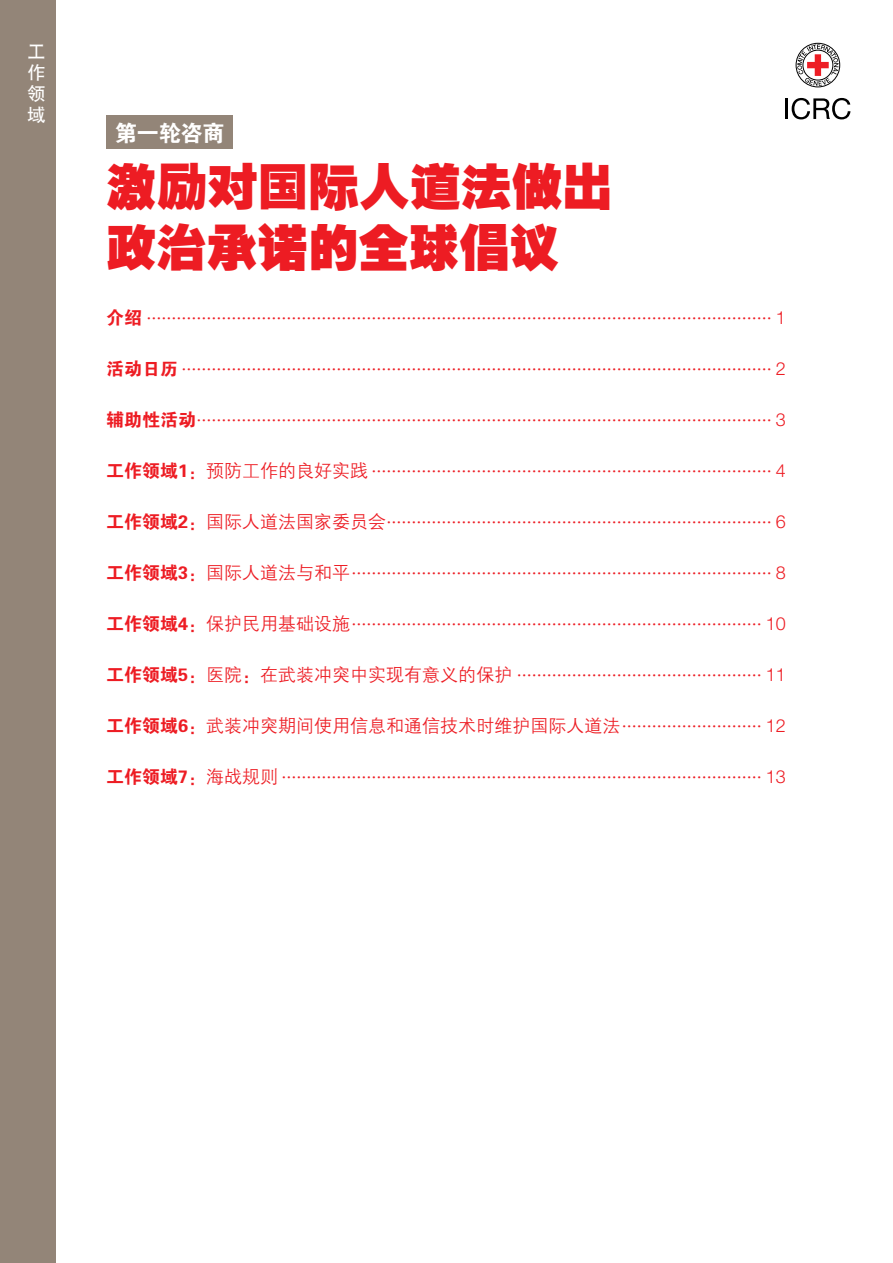
<style>
.page{position:relative;width:893px;height:1263px;background:#fff}
.page>*{position:absolute;margin:0;border:0;box-sizing:border-box;transform-origin:0 0}
.t1{font:49.5px/61.5px "FZCCHJW GB1 0";letter-spacing:.025em;color:#ed1c23}
.t2{font:22.5px "FZDHTJW GB1 0";letter-spacing:-.035em;color:#fff}
.t3{font:300 18px "Helvetica Neue LT Pro";color:#ed1c23}
.t4{font:18px/21px "H Yb 1 gj";color:#fff;text-align:justify}
.s1{font-family:"FZDHTJW GB1 0";font-weight:400}
.s2{font-family:"FZZDXJW GB1 0";font-weight:400}
</style>
<div class="page">
<div style="left:0;top:0;width:55px;height:1263px;background:#938578"></div>
<div style="left:106px;top:116px;width:127px;height:33px;background:#938578"></div>
<div style="left:796px;top:43px;width:44px;height:44px;border:1px solid #000;border-radius:50%"></div>
<svg style="left:797px;top:44px;width:42px;height:42px"></svg>
<hr style="left:785px;top:98px;width:3px;height:21px;background:#000">
<svg style="left:792px;top:98px;width:58px;height:21px"></svg>
<p class="t4" style="left:28px;top:41px;width:19px">工作领域</p>
<p class="t2" style="left:115px;top:120px;width:111px">第一轮咨商</p>
<h1 class="t1" style="left:106px;top:155px;width:507px">激励对国际人道法做出政治承诺的全球倡议</h1>
<p class="t3" style="left:106px;top:306px;width:681px"><span class="s1">介绍</span> ····························································································································· 1</p>
<p class="t3" style="left:106px;top:357px;width:681px"><span class="s1">活动日历</span> ······················································································································ 2</p>
<p class="t3" style="left:106px;top:408px;width:681px"><span class="s1">辅助性活动</span>··················································································································· 3</p>
<p class="t3" style="left:106px;top:459px;width:681px"><span class="s1">工作领域1</span><span class="s2">：预防工作的良好实践</span> ················································································ 4</p>
<p class="t3" style="left:106px;top:510px;width:681px"><span class="s1">工作领域2</span><span class="s2">：国际人道法国家委员会</span>············································································· 6</p>
<p class="t3" style="left:106px;top:561px;width:681px"><span class="s1">工作领域3</span><span class="s2">：国际人道法与和平</span>···················································································· 8</p>
<p class="t3" style="left:106px;top:612px;width:681px"><span class="s1">工作领域4</span><span class="s2">：保护民用基础设施</span>·················································································· 10</p>
<p class="t3" style="left:106px;top:663px;width:681px"><span class="s1">工作领域5</span><span class="s2">：医院：在武装冲突中实现有意义的保护</span> ················································· 11</p>
<p class="t3" style="left:106px;top:714px;width:681px"><span class="s1">工作领域6</span><span class="s2">：武装冲突期间使用信息和通信技术时维护国际人道法</span>···························· 12</p>
<p class="t3" style="left:106px;top:765px;width:681px"><span class="s1">工作领域7</span><span class="s2">：海战规则</span> ································································································ 13</p>
</div>
